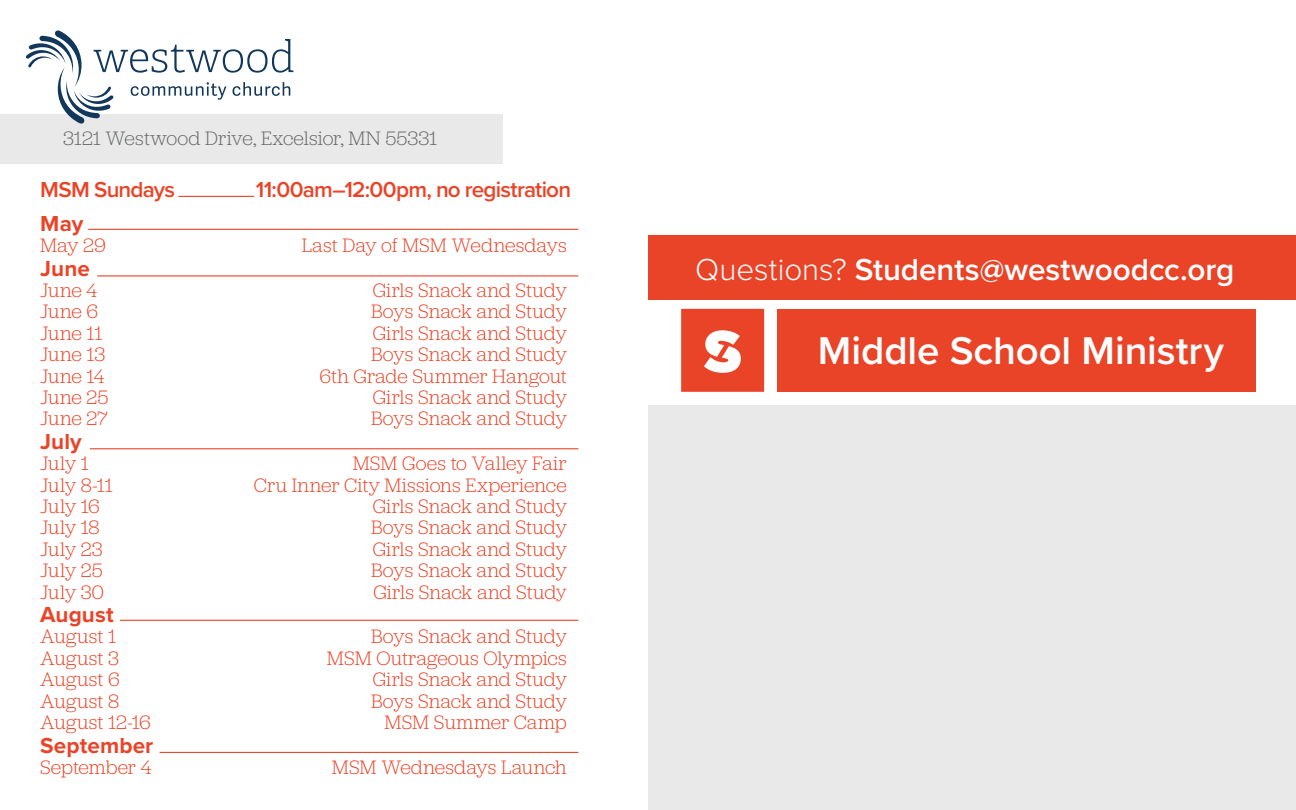
<style>
.page{position:relative;width:1296px;height:810px;background:#fff}
.page>*{position:absolute;margin:0;border:0;box-sizing:border-box;transform-origin:0 0}
.t1{font:600 40.05px "Proxima Nova";color:#fff}
.t2{font:600 31.5px "Proxima Nova";color:#fff}
.t3{font:600 22.5px "Proxima Nova";letter-spacing:-.035em;color:#ea4428}
.t4{font:700 22.5px "Proxima Nova";letter-spacing:.005em;color:#ea4428}
.t5{font:300 20.25px "Jubilat";letter-spacing:.005em;color:#ea4428}
.t6{font:300 20.25px "Jubilat";letter-spacing:.005em;color:#65676a}
.s1{font-size:19.12px}
.s2{font-weight:300}
</style>
<div class="page">
<div style="left:648px;top:405px;width:648px;height:405px;background:#eae9e9"></div>
<hr style="left:88px;top:229px;width:490px;height:1px;background:#ea4428">
<hr style="left:97px;top:275px;width:481px;height:1px;background:#ea4428">
<hr style="left:90px;top:448px;width:488px;height:1px;background:#ea4428">
<hr style="left:120px;top:620px;width:458px;height:1px;background:#ea4428">
<hr style="left:160px;top:752px;width:418px;height:1px;background:#ea4428">
<hr style="left:178px;top:196px;width:76px;height:1px;background:#ea4428">
<div style="left:777px;top:309px;width:479px;height:83px;background:#ea4428"></div>
<svg style="left:681px;top:309px;width:83px;height:83px;background:#ed6049"></svg>
<div style="left:648px;top:236px;width:648px;height:64px;background:#ea4428"></div>
<div style="left:0;top:114px;width:502px;height:50px;background:#eae9e9"></div>
<svg style="left:26px;top:30px;width:267px;height:94px"></svg>
<p class="t6" style="left:63px;top:126px;width:376px">3121 Westwood Drive, Excelsior, MN 55331</p>
<p class="t3" style="left:40px;top:173px;width:136px">MSM Sundays</p>
<p class="t3" style="left:256px;top:173px;width:317px">11:00am–12:00pm, no registration</p>
<p class="t4" style="left:40px;top:206px;width:45px">May</p>
<p class="t5" style="left:40px;top:233px;width:67px">May 29</p>
<p class="t5" style="left:302px;top:233px;width:267px">Last Day of MSM Wednesdays</p>
<p class="t4" style="left:40px;top:251px;width:51px">June</p>
<p class="t5" style="left:40px;top:278px;width:59px">June 4</p>
<p class="t5" style="left:373px;top:278px;width:195px">Girls Snack and Study</p>
<p class="t5" style="left:40px;top:299px;width:59px">June 6</p>
<p class="t5" style="left:371px;top:299px;width:197px">Boys Snack and Study</p>
<p class="t5" style="left:40px;top:320px;width:64px">June 11</p>
<p class="t5" style="left:373px;top:320px;width:195px">Girls Snack and Study</p>
<p class="t5" style="left:40px;top:342px;width:67px">June 13</p>
<p class="t5" style="left:371px;top:342px;width:197px">Boys Snack and Study</p>
<p class="t5" style="left:40px;top:363px;width:66px">June 14</p>
<p class="t5" style="left:319px;top:363px;width:249px">6th Grade Summer Hangout</p>
<p class="t5" style="left:40px;top:385px;width:70px">June 25</p>
<p class="t5" style="left:373px;top:385px;width:195px">Girls Snack and Study</p>
<p class="t5" style="left:40px;top:406px;width:69px">June 27</p>
<p class="t5" style="left:371px;top:406px;width:197px">Boys Snack and Study</p>
<p class="t4" style="left:40px;top:425px;width:43px">July</p>
<p class="t5" style="left:40px;top:451px;width:50px">July 1</p>
<p class="t5" style="left:353px;top:451px;width:216px">MSM Goes to Valley Fair</p>
<p class="t5" style="left:40px;top:472px;width:74px">July 8-11</p>
<p class="t5" style="left:254px;top:472px;width:314px">Cru Inner City Missions Experience</p>
<p class="t5" style="left:40px;top:494px;width:61px">July 16</p>
<p class="t5" style="left:373px;top:494px;width:195px">Girls Snack and Study</p>
<p class="t5" style="left:40px;top:515px;width:61px">July 18</p>
<p class="t5" style="left:371px;top:515px;width:197px">Boys Snack and Study</p>
<p class="t5" style="left:40px;top:536px;width:64px">July 23</p>
<p class="t5" style="left:373px;top:536px;width:195px">Girls Snack and Study</p>
<p class="t5" style="left:40px;top:558px;width:64px">July 25</p>
<p class="t5" style="left:371px;top:558px;width:197px">Boys Snack and Study</p>
<p class="t5" style="left:40px;top:579px;width:65px">July 30</p>
<p class="t5" style="left:373px;top:579px;width:195px">Girls Snack and Stud<span class="s1">y</span></p>
<p class="t4" style="left:40px;top:598px;width:75px">August</p>
<p class="t5" style="left:40px;top:624px;width:77px">August 1</p>
<p class="t5" style="left:371px;top:624px;width:197px">Boys Snack and Study</p>
<p class="t5" style="left:40px;top:646px;width:80px">August 3</p>
<p class="t5" style="left:327px;top:646px;width:241px">MSM Outrageous Olympics</p>
<p class="t5" style="left:40px;top:667px;width:81px">August 6</p>
<p class="t5" style="left:373px;top:667px;width:195px">Girls Snack and Study</p>
<p class="t5" style="left:40px;top:688px;width:80px">August 8</p>
<p class="t5" style="left:371px;top:688px;width:197px">Boys Snack and Study</p>
<p class="t5" style="left:40px;top:710px;width:112px">August 12-16</p>
<p class="t5" style="left:384px;top:710px;width:184px">MSM Summer Camp</p>
<p class="t4" style="left:40px;top:728px;width:115px">September</p>
<p class="t5" style="left:40px;top:755px;width:113px">September 4</p>
<p class="t5" style="left:332px;top:755px;width:236px">MSM Wednesdays Launch</p>
<h2 class="t2" style="left:695px;top:246px;width:541px"><span class="s2">Questions?</span> Students@westwoodcc.org</h2>
<h1 class="t1" style="left:818px;top:321px;width:407px">Middle School Ministry</h1>
</div>
